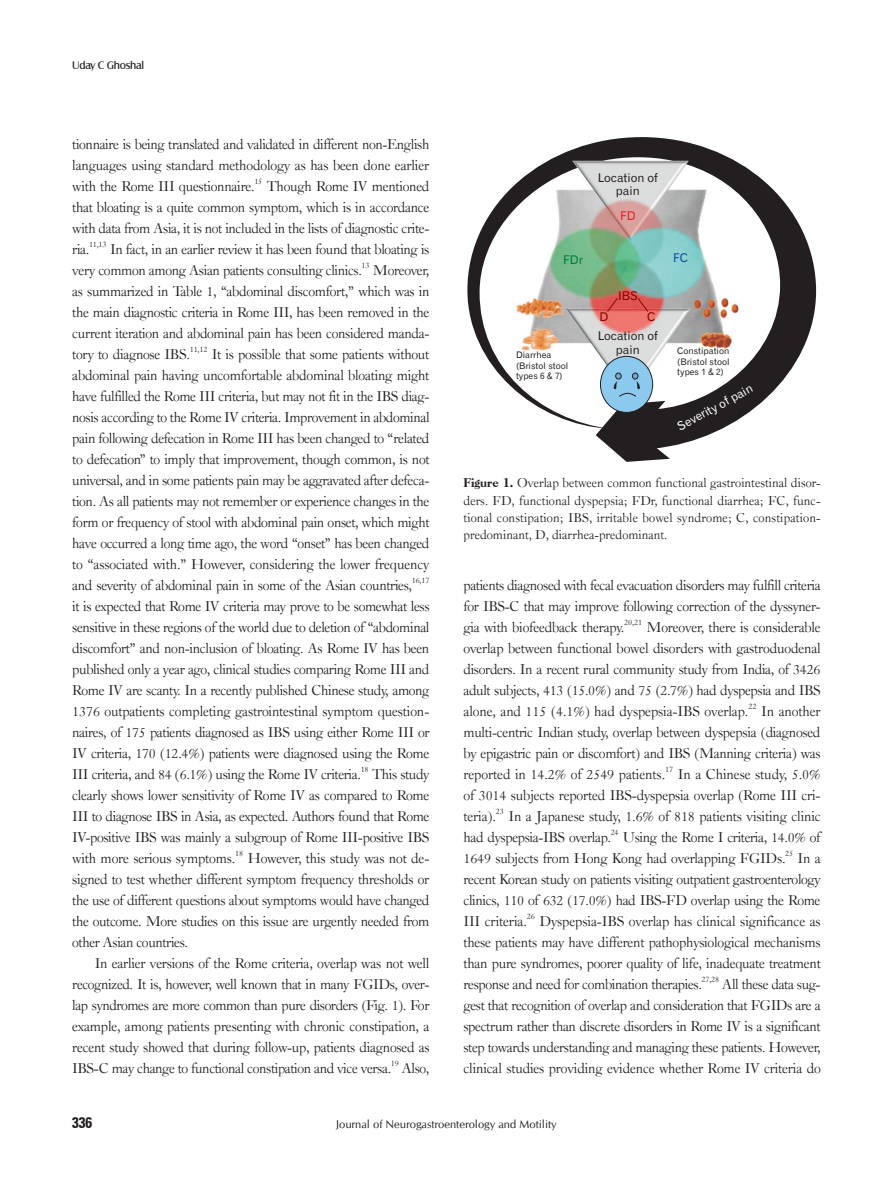
<style>
.page{position:relative;width:893px;height:1191px;background:#fff}
.page>*{position:absolute;margin:0;border:0;box-sizing:border-box;transform-origin:0 0}
.본문{font:15.3px/21px "Caslon Old Face BT";letter-spacing:-.025em;color:#231f20;text-align:justify}
.t1{font:15.3px "Univeconbol";color:#231f20}
.그림서체{font:13.8px/17.2px "Caslon Old Face BT";color:#231f20;text-align:justify}
.t2{font:12px/13.5px "Gothic 720 BT Roman B";color:#231f20;text-align:center}
.t3{font:12px "Gothic 720 BT Roman B";color:#fff}
.t4{font:12px "Gothic 720 BT Roman B";color:#8b0202}
.t5{font:12px "Gothic 720 BT Roman B";color:#007e3d}
.t6{font:12px "Gothic 720 BT Roman B";color:#ee1d23}
.t7{font:12px "Gothic 720 BT Roman B";color:#0d4da1}
.꼬리말{font:11.25px "CG Omega";color:#231f20}
.머리말{font:11.25px "Castle T";letter-spacing:-.025em;color:#231f20}
.t8{font:9px/10.5px "Gothic 720 BT Roman B";color:#231f20}
.본문-2{font:8.85px "Caslon Old Face BT";letter-spacing:-.02em;color:#231f20}
.s1{font-weight:800;font-size:12.3px}
</style>
<div class="page">
<svg style="left:612px;top:449px;width:58px;height:13px"></svg>
<svg style="left:467px;top:137px;width:349px;height:312px"></svg>
<p class="머리말" style="left:72px;top:59px;width:73px">Uday C Ghoshal</p>
<p class="본문" style="left:72px;top:133px;width:359px">tionnaire is being translated and validated in different non-English languages using standard methodology as has been done earlier with the Rome III questionnaire.</p>
<p class="본문-2" style="left:254px;top:175px;width:10px">15</p>
<p class="본문" style="left:72px;top:175px;width:359px;text-indent:194px">Though Rome IV mentioned that bloating is a quite common symptom, which is in accordance with data from Asia, it is not included in the lists of diagnostic crite&shy;ria.</p>
<p class="본문-2" style="left:89px;top:238px;width:19px">11,13</p>
<p class="본문" style="left:72px;top:238px;width:359px;text-indent:38px">In fact, in an earlier review it has been found that bloating is very common among Asian patients consulting clinics.</p>
<p class="본문-2" style="left:362px;top:259px;width:10px">13</p>
<p class="본문" style="left:72px;top:259px;width:359px;text-indent:301px">Moreover, as summarized in Table 1, “abdominal discomfort,” which was in the main diagnostic criteria in Rome III, has been removed in the current iteration and abdominal pain has been considered manda&shy;tory to diagnose IBS.</p>
<p class="본문-2" style="left:190px;top:343px;width:19px">11,12</p>
<p class="본문" style="left:72px;top:343px;width:359px;text-indent:140px">It is possible that some patients without abdominal pain having uncomfortable abdominal bloating might have fulfilled the Rome III criteria, but may not fit in the IBS diag&shy;nosis according to the Rome IV criteria. Improvement in abdominal pain following defecation in Rome III has been changed to “related to defecation” to imply that improvement, though common, is not universal, and in some patients pain may be aggravated after defeca&shy;tion. As all patients may not remember or experience changes in the form or frequency of stool with abdominal pain onset, which might have occurred a long time ago, the word “onset” has been changed to “associated with.” However, considering the lower frequency and severity of abdominal pain in some of the Asian countries,</p>
<p class="본문-2" style="left:412px;top:574px;width:19px">16,17</p>
<p class="본문" style="left:72px;top:595px;width:359px">it is expected that Rome IV criteria may prove to be somewhat less sensitive in these regions of the world due to deletion of “abdominal discomfort” and non-inclusion of bloating. As Rome IV has been published only a year ago, clinical studies comparing Rome III and Rome IV are scanty. In a recently published Chinese study, among 1376 outpatients completing gastrointestinal symptom question&shy;naires, of 175 patients diagnosed as IBS using either Rome III or IV criteria, 170 (12.4%) patients were diagnosed using the Rome III criteria, and 84 (6.1%) using the Rome IV criteria.</p>
<p class="본문-2" style="left:361px;top:763px;width:10px">18</p>
<p class="본문" style="left:72px;top:763px;width:359px;text-indent:300px">This study clearly shows lower sensitivity of Rome IV as compared to Rome III to diagnose IBS in Asia, as expected. Authors found that Rome IV-positive IBS was mainly a subgroup of Rome III-positive IBS with more serious symptoms.</p>
<p class="본문-2" style="left:235px;top:847px;width:10px">18</p>
<p class="본문" style="left:72px;top:847px;width:359px;text-indent:176px">However, this study was not de&shy;signed to test whether different symptom frequency thresholds or the use of different questions about symptoms would have changed the outcome. More studies on this issue are urgently needed from other Asian countries.</p>
<p class="본문" style="left:72px;top:952px;width:359px;text-indent:22px">In earlier versions of the Rome criteria, overlap was not well recognized. It is, however, well known that in many FGIDs, over&shy;lap syndromes are more common than pure disorders (Fig. 1). For example, among patients presenting with chronic constipation, a recent study showed that during follow-up, patients diagnosed as IBS-C may change to functional constipation and vice versa.</p>
<p class="본문-2" style="left:391px;top:1057px;width:10px">19</p>
<p class="본문" style="left:402px;top:1057px;width:29px">Also,</p>
<p class="t2" style="left:598px;top:172px;width:62px">Location of pain</p>
<p class="t6" style="left:620px;top:211px;width:17px">FD</p>
<p class="t5" style="left:563px;top:255px;width:21px">FDr</p>
<p class="t7" style="left:673px;top:253px;width:16px">FC</p>
<p class="t4" style="left:618px;top:291px;width:21px">IBS</p>
<p class="t4" style="left:599px;top:311px;width:10px">D</p>
<p class="t4" style="left:647px;top:311px;width:10px">C</p>
<p class="t2" style="left:598px;top:330px;width:62px">Location of pain</p>
<p class="t8" style="left:516px;top:350px;width:54px">Diarrhea (Bristol stool types 6 &amp; 7)</p>
<p class="t8" style="left:677px;top:346px;width:54px;text-align:justify">Constipation (Bristol stool types 1 &amp; 2)</p>
<p class="t3" style="left:676px;top:423px;width:86px;rotate:-29deg">Severity of pain</p>
<p class="그림서체" style="left:463px;top:474px;width:359px"><span class="s1">Figure 1.</span> Overlap between common functional gastrointestinal disor&shy;ders. FD, functional dyspepsia; FDr, functional diarrhea; FC, func&shy;tional constipation; IBS, irritable bowel syndrome; C, constipation&shy;predominant, D, diarrhea-predominant.</p>
<p class="본문" style="left:463px;top:574px;width:359px">patients diagnosed with fecal evacuation disorders may fulfill criteria for IBS-C that may improve following correction of the dyssyner&shy;gia with biofeedback therapy.</p>
<p class="본문-2" style="left:624px;top:617px;width:20px">20,21</p>
<p class="본문" style="left:463px;top:616px;width:359px;text-indent:183px">Moreover, there is considerable overlap between functional bowel disorders with gastroduodenal disorders. In a recent rural community study from India, of 3426 adult subjects, 413 (15.0%) and 75 (2.7%) had dyspepsia and IBS alone, and 115 (4.1%) had dyspepsia-IBS overlap.</p>
<p class="본문-2" style="left:749px;top:701px;width:10px">22</p>
<p class="본문" style="left:463px;top:700px;width:359px;text-indent:298px">In another multi-centric Indian study, overlap between dyspepsia (diagnosed by epigastric pain or discomfort) and IBS (Manning criteria) was reported in 14.2% of 2549 patients.</p>
<p class="본문-2" style="left:665px;top:764px;width:10px">17</p>
<p class="본문" style="left:463px;top:763px;width:359px;text-indent:214px">In a Chinese study, 5.0% of 3014 subjects reported IBS-dyspepsia overlap (Rome III cri&shy;teria).</p>
<p class="본문-2" style="left:496px;top:806px;width:10px">23</p>
<p class="본문" style="left:463px;top:805px;width:359px;text-indent:45px">In a Japanese study, 1.6% of 818 patients visiting clinic had dyspepsia-IBS overlap.</p>
<p class="본문-2" style="left:611px;top:827px;width:10px">24</p>
<p class="본문" style="left:463px;top:826px;width:359px;text-indent:159px">Using the Rome I criteria, 14.0% of<br>1649 subjects from Hong Kong had overlapping FGIDs.</p>
<p class="본문-2" style="left:785px;top:848px;width:10px">25</p>
<p class="본문" style="left:463px;top:847px;width:359px;text-indent:334px">In a recent Korean study on patients visiting outpatient gastroenterology clinics, 110 of 632 (17.0%) had IBS-FD overlap using the Rome III criteria.</p>
<p class="본문-2" style="left:527px;top:911px;width:10px">26</p>
<p class="본문" style="left:463px;top:910px;width:359px;text-indent:76px">Dyspepsia-IBS overlap has clinical significance as these patients may have different pathophysiological mechanisms than pure syndromes, poorer quality of life, inadequate treatment response and need for combination therapies.</p>
<p class="본문-2" style="left:702px;top:974px;width:19px">27,28</p>
<p class="본문" style="left:463px;top:973px;width:359px;text-indent:259px">All these data sug&shy;gest that recognition of overlap and consideration that FGIDs are a spectrum rather than discrete disorders in Rome IV is a significant step towards understanding and managing these patients. However, clinical studies providing evidence whether Rome IV criteria do</p>
<p class="t1" style="left:72px;top:1112px;width:21px">336</p>
<p class="꼬리말" style="left:336px;top:1117px;width:222px">Journal of Neurogastroenterology and Motility</p>
</div>
